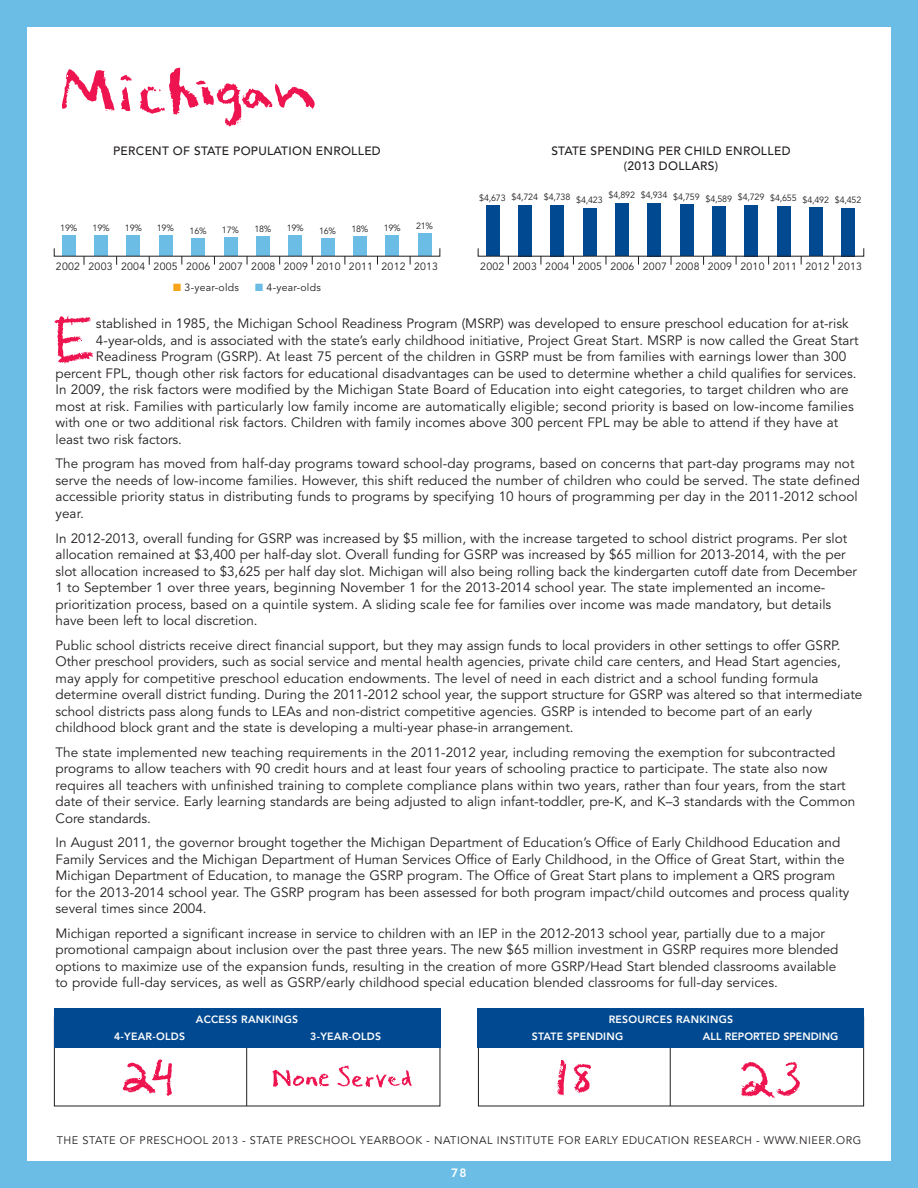
<style>
.page{position:relative;width:918px;height:1188px;background:#6bbde5}
.page>*{position:absolute;margin:0;border:0;box-sizing:border-box;transform-origin:0 0}
.t1{font:13.5px/16.5px "Avenir";color:#231f20}
.t2{font:500 12px/15px "Avenir";letter-spacing:.025em;color:#231f20;text-align:center}
.t3{font:800 12px "Avenir";color:#fff}
.t4{font:10.8px "Avenir";letter-spacing:.05em;color:#231f20}
.t5{font:10.5px "Avenir";letter-spacing:.025em;color:#231f20}
.t6{font:800 10.5px/16.5px "Avenir";letter-spacing:.025em;color:#fff}
.t7{font:800 10.5px "Avenir";letter-spacing:.005em;color:#fff}
.t8{font:9px "Avenir";letter-spacing:-.025em;color:#231f20}
.s1{color:#f9a51b}
.s2{color:#6bbde5}
</style>
<div class="page">
<div style="left:27px;top:27px;width:864px;height:1134px;background:#fff"></div>
<svg style="left:62px;top:69px;width:69px;height:43px"></svg>
<svg style="left:139px;top:68px;width:176px;height:58px"></svg>
<hr style="left:246px;top:1020px;width:1px;height:86px;background:#231f20">
<div style="left:54px;top:1008px;width:386px;height:40px;background:#014990"></div>
<hr style="left:670px;top:1020px;width:1px;height:86px;background:#231f20">
<div style="left:478px;top:1008px;width:386px;height:40px;background:#014990"></div>
<svg style="left:557px;top:1060px;width:10px;height:36px"></svg>
<svg style="left:573px;top:1064px;width:18px;height:29px"></svg>
<svg style="left:55px;top:316px;width:38px;height:47px"></svg>
<svg style="left:272px;top:1070px;width:57px;height:17px"></svg>
<svg style="left:337px;top:1066px;width:75px;height:22px"></svg>
<svg style="left:123px;top:1059px;width:49px;height:37px"></svg>
<svg style="left:741px;top:1061px;width:59px;height:37px"></svg>
<div style="left:486px;top:206px;width:13px;height:50px;background:#014990"></div>
<div style="left:518px;top:205px;width:14px;height:51px;background:#014990"></div>
<div style="left:550px;top:205px;width:14px;height:51px;background:#014990"></div>
<div style="left:583px;top:208px;width:13px;height:48px;background:#014990"></div>
<div style="left:615px;top:203px;width:14px;height:53px;background:#014990"></div>
<div style="left:647px;top:203px;width:14px;height:53px;background:#014990"></div>
<div style="left:680px;top:205px;width:13px;height:51px;background:#014990"></div>
<div style="left:712px;top:207px;width:14px;height:49px;background:#014990"></div>
<div style="left:744px;top:205px;width:14px;height:51px;background:#014990"></div>
<div style="left:777px;top:206px;width:13px;height:50px;background:#014990"></div>
<div style="left:809px;top:208px;width:14px;height:48px;background:#014990"></div>
<div style="left:841px;top:208px;width:14px;height:48px;background:#014990"></div>
<div style="left:62px;top:235px;width:14px;height:21px;background:#6bbde5"></div>
<div style="left:94px;top:235px;width:14px;height:21px;background:#6bbde5"></div>
<div style="left:127px;top:235px;width:13px;height:21px;background:#6bbde5"></div>
<div style="left:159px;top:235px;width:14px;height:21px;background:#6bbde5"></div>
<div style="left:191px;top:239px;width:14px;height:17px;background:#6bbde5"></div>
<div style="left:224px;top:238px;width:13px;height:18px;background:#6bbde5"></div>
<div style="left:256px;top:237px;width:14px;height:19px;background:#6bbde5"></div>
<div style="left:288px;top:235px;width:14px;height:21px;background:#6bbde5"></div>
<div style="left:321px;top:239px;width:13px;height:17px;background:#6bbde5"></div>
<div style="left:353px;top:237px;width:14px;height:19px;background:#6bbde5"></div>
<div style="left:385px;top:235px;width:14px;height:21px;background:#6bbde5"></div>
<div style="left:418px;top:233px;width:13px;height:23px;background:#6bbde5"></div>
<p class="t2" style="left:113px;top:144px;width:269px">PERCENT OF STATE POPULATION ENROLLED</p>
<p class="t8" style="left:60px;top:224px;width:19px">19%</p>
<p class="t8" style="left:93px;top:224px;width:19px">19%</p>
<p class="t8" style="left:125px;top:224px;width:19px">19%</p>
<p class="t8" style="left:157px;top:224px;width:19px">19%</p>
<p class="t8" style="left:190px;top:227px;width:19px">16%</p>
<p class="t8" style="left:222px;top:226px;width:19px">17%</p>
<p class="t8" style="left:254px;top:225px;width:19px">18%</p>
<p class="t8" style="left:287px;top:224px;width:19px">19%</p>
<p class="t8" style="left:319px;top:227px;width:19px">16%</p>
<p class="t8" style="left:351px;top:225px;width:19px">18%</p>
<p class="t8" style="left:384px;top:224px;width:19px">19%</p>
<p class="t8" style="left:416px;top:222px;width:19px">21%</p>
<p class="t5" style="left:56px;top:262px;width:384px">2002 2003 2004 2005 2006 2007 2008 2009 2010 2011 2012 2013</p>
<p class="t5" style="left:173px;top:283px;width:67px"><span class="s1">■</span> 3-year-olds</p>
<p class="t5" style="left:255px;top:283px;width:67px"><span class="s2">■</span> 4-year-olds</p>
<p class="t2" style="left:551px;top:144px;width:241px">STATE SPENDING PER CHILD ENROLLED (2013 DOLLARS)</p>
<p class="t8" style="left:479px;top:194px;width:125px">$4,673 $4,724 $4,738 $4,423</p>
<p class="t8" style="left:609px;top:194px;width:254px">$4,892 $4,934 $4,759 $4,589 $4,729 $4,655 $4,492 $4,452</p>
<p class="t5" style="left:480px;top:262px;width:383px">2002 2003 2004 2005 2006 2007 2008 2009 2010 2011 2012 2013</p>
<p class="t1" style="left:96px;top:317px;width:754px">stablished in 1985, the Michigan School Readiness Program (MSRP) was developed to ensure preschool education for at-risk</p>
<p class="t1" style="left:96px;top:333px;width:764px">4-year-olds, and is associated with the state’s early childhood initiative, Project Great Start. MSRP is now called the Great Start</p>
<p class="t1" style="left:96px;top:350px;width:752px">Readiness Program (GSRP). At least 75 percent of the children in GSRP must be from families with earnings lower than 300</p>
<p class="t1" style="left:56px;top:366px;width:803px">percent FPL, though other risk factors for educational disadvantages can be used to determine whether a child qualifies for services.</p>
<p class="t1" style="left:56px;top:383px;width:795px">In 2009, the risk factors were modified by the Michigan State Board of Education into eight categories, to target children who are</p>
<p class="t1" style="left:56px;top:399px;width:800px">most at risk. Families with particularly low family income are automatically eligible; second priority is based on low-income families</p>
<p class="t1" style="left:56px;top:416px;width:784px">with one or two additional risk factors. Children with family incomes above 300 percent FPL may be able to attend if they have at</p>
<p class="t1" style="left:56px;top:432px;width:128px">least two risk factors.</p>
<p class="t1" style="left:55px;top:457px;width:806px">The program has moved from half-day programs toward school-day programs, based on concerns that part-day programs may not serve the needs of low-income families. However, this shift reduced the number of children who could be served. The state defined accessible priority status in distributing funds to programs by specifying 10 hours of programming per day in the 2011-2012 school year.</p>
<p class="t1" style="left:55px;top:531px;width:803px">In 2012-2013, overall funding for GSRP was increased by $5 million, with the increase targeted to school district programs. Per slot allocation remained at $3,400 per half-day slot. Overall funding for GSRP was increased by $65 million for 2013-2014, with the per slot allocation increased to $3,625 per half day slot. Michigan will also being rolling back the kindergarten cutoff date from December 1 to September 1 over three years, beginning November 1 for the 2013-2014 school year. The state implemented an income&shy;prioritization process, based on a quintile system. A sliding scale fee for families over income was made mandatory, but details have been left to local discretion.</p>
<p class="t1" style="left:55px;top:638px;width:808px">Public school districts receive direct financial support, but they may assign funds to local providers in other settings to offer GSRP.<br>Other preschool providers, such as social service and mental health agencies, private child care centers, and Head Start agencies, may apply for competitive preschool education endowments. The level of need in each district and a school funding formula determine overall district funding. During the 2011-2012 school year, the support structure for GSRP was altered so that intermediate school districts pass along funds to LEAs and non-district competitive agencies. GSRP is intended to become part of an early childhood block grant and the state is developing a multi-year phase-in arrangement.</p>
<p class="t1" style="left:55px;top:745px;width:801px">The state implemented new teaching requirements in the 2011-2012 year, including removing the exemption for subcontracted programs to allow teachers with 90 credit hours and at least four years of schooling practice to participate. The state also now requires all teachers with unfinished training to complete compliance plans within two years, rather than four years, from the start date of their service. Early learning standards are being adjusted to align infant-toddler, pre-K, and K–3 standards with the Common Core standards.</p>
<p class="t1" style="left:55px;top:836px;width:795px">In August 2011, the governor brought together the Michigan Department of Education’s Office of Early Childhood Education and Family Services and the Michigan Department of Human Services Office of Early Childhood, in the Office of Great Start, within the Michigan Department of Education, to manage the GSRP program. The Office of Great Start plans to implement a QRS program for the 2013-2014 school year. The GSRP program has been assessed for both program impact/child outcomes and process quality several times since 2004.</p>
<p class="t1" style="left:56px;top:926px;width:785px">Michigan reported a significant increase in service to children with an IEP in the 2012-2013 school year, partially due to a major promotional campaign about inclusion over the past three years. The new $65 million investment in GSRP requires more blended options to maximize use of the expansion funds, resulting in the creation of more GSRP/Head Start blended classrooms available to provide full-day services, as well as GSRP/early childhood special education blended classrooms for full-day services.</p>
<p class="t6" style="left:196px;top:1012px;width:104px">ACCESS RANKINGS</p>
<p class="t6" style="left:114px;top:1029px;width:72px">4-YEAR-OLDS</p>
<p class="t6" style="left:310px;top:1029px;width:72px">3-YEAR-OLDS</p>
<p class="t6" style="left:532px;top:1012px;width:203px;text-indent:77px">RESOURCES RANKINGS<br>STATE SPENDING</p>
<p class="t7" style="left:703px;top:1032px;width:137px">ALL REPORTED SPENDING</p>
<p class="t4" style="left:57px;top:1136px;width:806px">THE STATE OF PRESCHOOL 2013 - STATE PRESCHOOL YEARBOOK - NATIONAL INSTITUTE FOR EARLY EDUCATION RESEARCH - WWW.NIEER.ORG</p>
<p class="t3" style="left:451px;top:1168px;width:17px">78</p>
</div>
